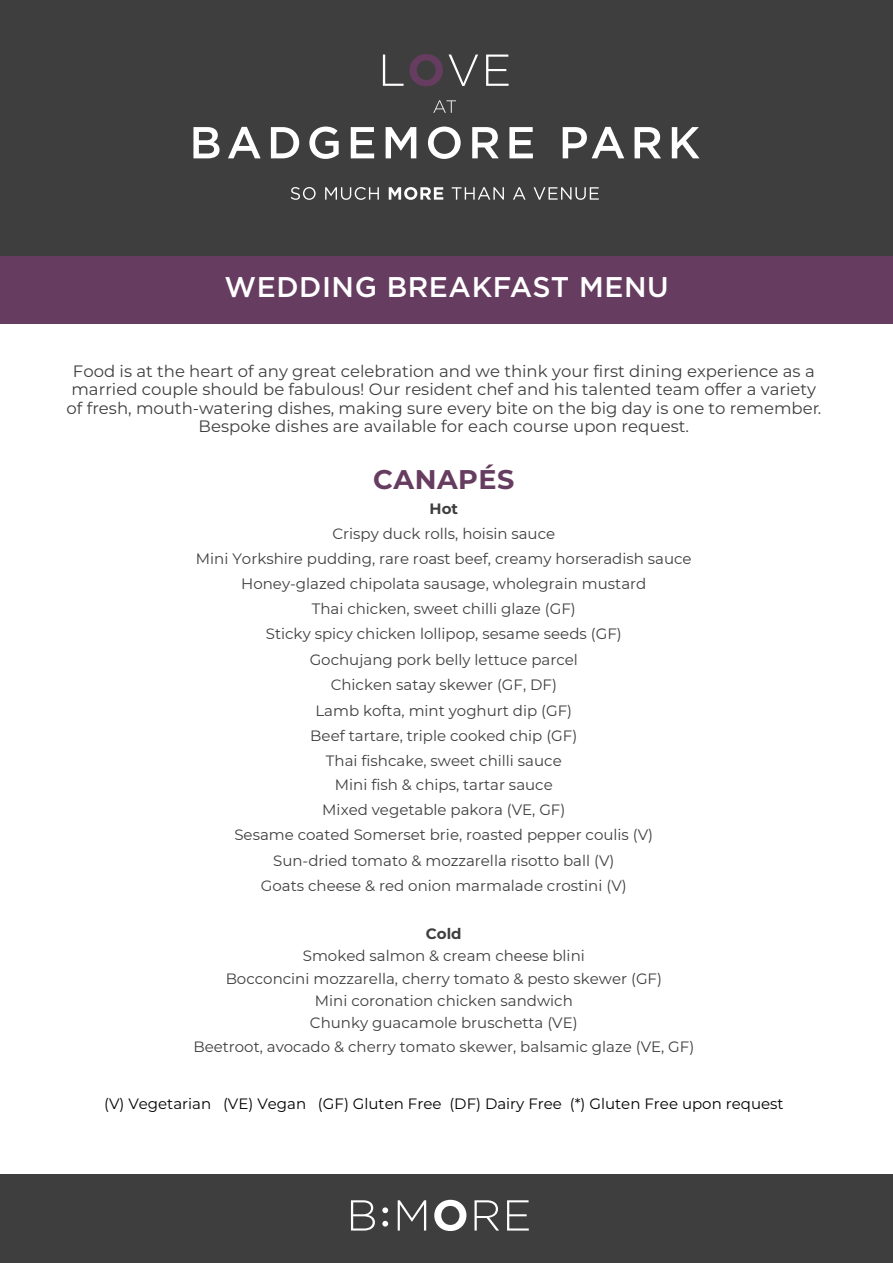
<style>
.page{position:relative;width:893px;height:1263px;background:#fff}
.page>*{position:absolute;margin:0;border:0;box-sizing:border-box;transform-origin:0 0}
.t1{font:500 28.5px "Gotham";letter-spacing:.02em;color:#fff}
.t2{font:700 27px "Montserrat";letter-spacing:.02em;color:#663c60}
.t3{font:16.5px/18.3px "Montserrat";color:#3e3e3f;text-align:center}
.t4{font:15px/25.2px "Montserrat";color:#3e3e3f;text-align:center}
.t5{font:15px "Montserrat";color:#000}
.t6{font:700 15px "Montserrat";color:#3e3e3f}
</style>
<div class="page">
<div style="left:0;top:255px;width:893px;height:68px;background:#663c60"></div>
<div style="left:0;top:0;width:893px;height:255px;background:#3e3e3f"></div>
<div style="left:0;top:1174px;width:893px;height:89px;background:#3e3e3f"></div>
<svg style="left:193px;top:127px;width:506px;height:32px"></svg>
<svg style="left:291px;top:187px;width:308px;height:13px"></svg>
<svg style="left:433px;top:100px;width:23px;height:13px"></svg>
<svg style="left:449px;top:55px;width:60px;height:31px"></svg>
<svg style="left:410px;top:54px;width:33px;height:32px"></svg>
<svg style="left:383px;top:55px;width:21px;height:31px"></svg>
<svg style="left:474px;top:1200px;width:55px;height:30px"></svg>
<svg style="left:434px;top:1200px;width:32px;height:30px"></svg>
<svg style="left:351px;top:1200px;width:75px;height:30px"></svg>
<h1 class="t1" style="left:224px;top:268px;width:446px">WEDDING BREAKFAST MENU</h1>
<p class="t3" style="left:66px;top:361px;width:756px">Food is at the heart of any great celebration and we think your first dining experience as a married couple should be fabulous! Our resident chef and his talented team offer a variety of fresh, mouth-watering dishes, making sure every bite on the big day is one to remember.<br>Bespoke dishes are available for each course upon request.</p>
<h2 class="t2" style="left:373px;top:461px;width:143px">CANAPÉS</h2>
<p class="t6" style="left:430px;top:498px;width:30px">Hot</p>
<p class="t4" style="left:196px;top:520px;width:497px">Crispy duck rolls, hoisin sauce<br>Mini Yorkshire pudding, rare roast beef, creamy horseradish sauce Honey-glazed chipolata sausage, wholegrain mustard<br>Thai chicken, sweet chilli glaze (GF)<br>Sticky spicy chicken lollipop, sesame seeds (GF)<br>Gochujang pork belly lettuce parcel</p>
<p class="t4" style="left:234px;top:671px;width:420px">Chicken satay skewer (GF, DF)<br>Lamb kofta, mint yoghurt dip (GF)<br>Beef tartare, triple cooked chip (GF)<br>Thai fishcake, sweet chilli sauce<br>Mini fish &amp; chips, tartar sauce<br>Mixed vegetable pakora (VE, GF)<br>Sesame coated Somerset brie, roasted pepper coulis (V)<br>Sun-dried tomato &amp; mozzarella risotto ball (V)<br>Goats cheese &amp; red onion marmalade crostini (V)</p>
<p class="t6" style="left:426px;top:923px;width:37px">Cold</p>
<p class="t4" style="left:226px;top:944px;width:438px;line-height:23.1px">Smoked salmon &amp; cream cheese blini<br>Bocconcini mozzarella, cherry tomato &amp; pesto skewer (GF)</p>
<p class="t4" style="left:193px;top:989px;width:502px;line-height:22.8px">Mini coronation chicken sandwich<br>Chunky guacamole bruschetta (VE)<br>Beetroot, avocado &amp; cherry tomato skewer, balsamic glaze (VE, GF)</p>
<p class="t5" style="left:104px;top:1093px;width:681px">(V) Vegetarian (VE) Vegan (GF) Gluten Free (DF) Dairy Free (*) Gluten Free upon request</p>
</div>
